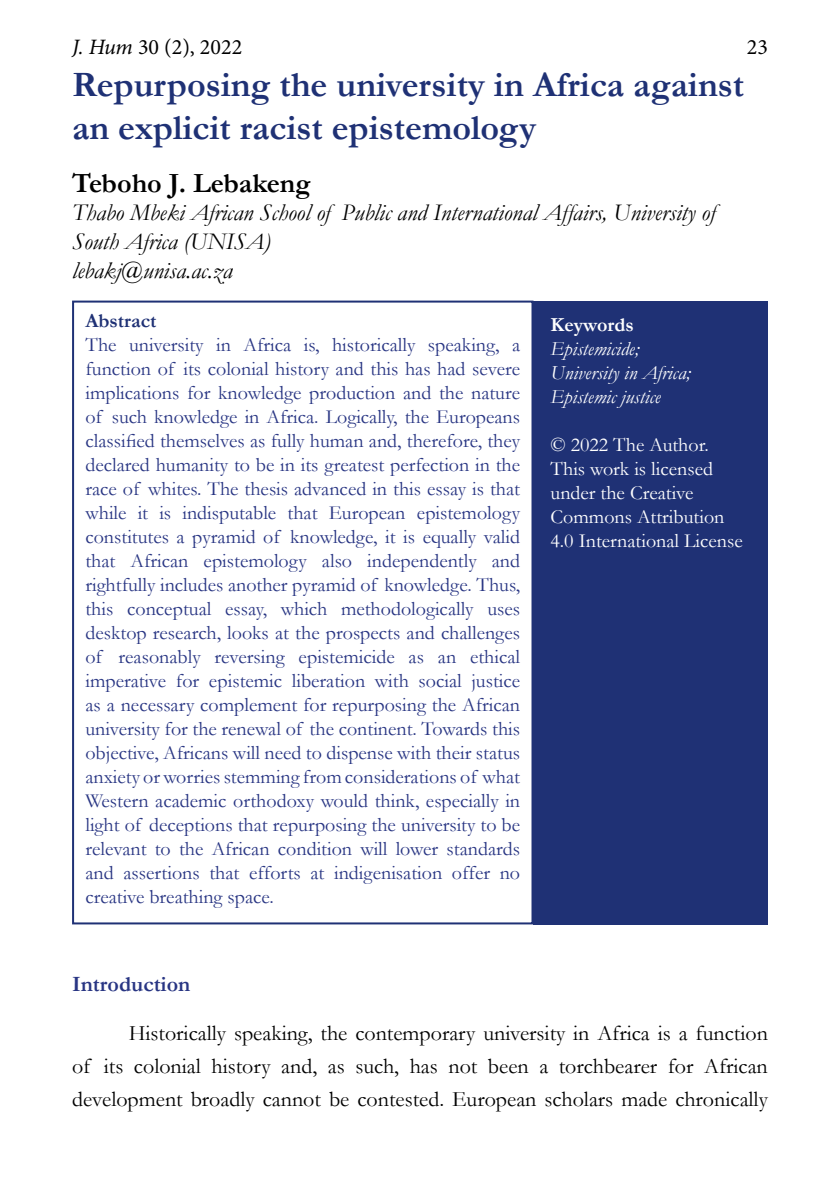
<style>
.page{position:relative;width:840px;height:1191px;background:#fff}
.page>*{position:absolute;margin:0;border:0;box-sizing:border-box;transform-origin:0 0}
.t1{font:700 36px/43.2px "Garamond";color:#1f3175}
.t2{font:700 28px "Garamond";color:#000}
.t3{font:italic 24px/28.8px "Garamond";color:#000}
.t4{font:22px/33px "Garamond";color:#000;text-align:justify}
.t5{font:22px "Minion Pro";color:#000}
.t6{font:700 22px "Garamond";color:#283583}
.t7{font:20px/24px "Garamond";color:#283583;text-align:justify}
.t8{font:20px/24px "Garamond";color:#fff}
.t9{font:italic 20px/24px "Garamond";color:#fff}
.t10{font:700 20px "Garamond";color:#1f3175}
.t11{font:700 20px "Garamond";color:#fff}
.s1{font-style:italic}
</style>
<div class="page">
<div style="left:72px;top:300px;width:461px;height:624px;border:2px solid #1f3175"></div>
<div style="left:533px;top:300px;width:234px;height:624px;background:#1f3175"></div>
<p class="t5" style="left:72px;top:33px;width:171px"><span class="s1">J. Hum</span> 30 (2), 2022</p>
<p class="t5" style="left:746px;top:33px;width:23px">23</p>
<h1 class="t1" style="left:72px;top:63px;width:673px">Repurposing the university in Africa against an explicit racist epistemology</h1>
<h2 class="t2" style="left:72px;top:164px;width:240px">Teboho J. Lebakeng</h2>
<p class="t3" style="left:72px;top:198px;width:644px">Thabo Mbeki African School of Public and International Affairs, University of<br>South Africa (UNISA)<br>lebakj@unisa.ac.za</p>
<p class="t10" style="left:85px;top:307px;width:72px">Abstract</p>
<p class="t7" style="left:85px;top:332px;width:436px">The university in Africa is, historically speaking, a function of its colonial history and this has had severe implications for knowledge production and the nature of such knowledge in Africa. Logically, the Europeans classified themselves as fully human and, therefore, they declared humanity to be in its greatest perfection in the race of whites. The thesis advanced in this essay is that while it is indisputable that European epistemology constitutes a pyramid of knowledge, it is equally valid that African epistemology also independently and rightfully includes another pyramid of knowledge. Thus, this conceptual essay, which methodologically uses desktop research, looks at the prospects and challenges of reasonably reversing epistemicide as an ethical imperative for epistemic liberation with social justice as a necessary complement for repurposing the African university for the renewal of the continent. Towards this objective, Africans will need to dispense with their status anxiety or worries stemming from considerations of what Western academic orthodoxy would think, especially in light of deceptions that repurposing the university to be relevant to the African condition will lower standards and assertions that efforts at indigenisation offer no creative breathing space.</p>
<p class="t11" style="left:550px;top:311px;width:85px">Keywords</p>
<p class="t9" style="left:550px;top:336px;width:141px">Epistemicide;<br>University in Africa;<br>Epistemic justice</p>
<p class="t8" style="left:550px;top:432px;width:194px">© 2022 The Author.<br>This work is licensed under the Creative<br>Commons Attribution<br>4.0 International License</p>
<p class="t6" style="left:72px;top:968px;width:120px">Introduction</p>
<p class="t4" style="left:72px;top:1015px;width:697px;text-indent:57px">Historically speaking, the contemporary university in Africa is a function of its colonial history and, as such, has not been a torchbearer for African development broadly cannot be contested. European scholars made chronically</p>
</div>
